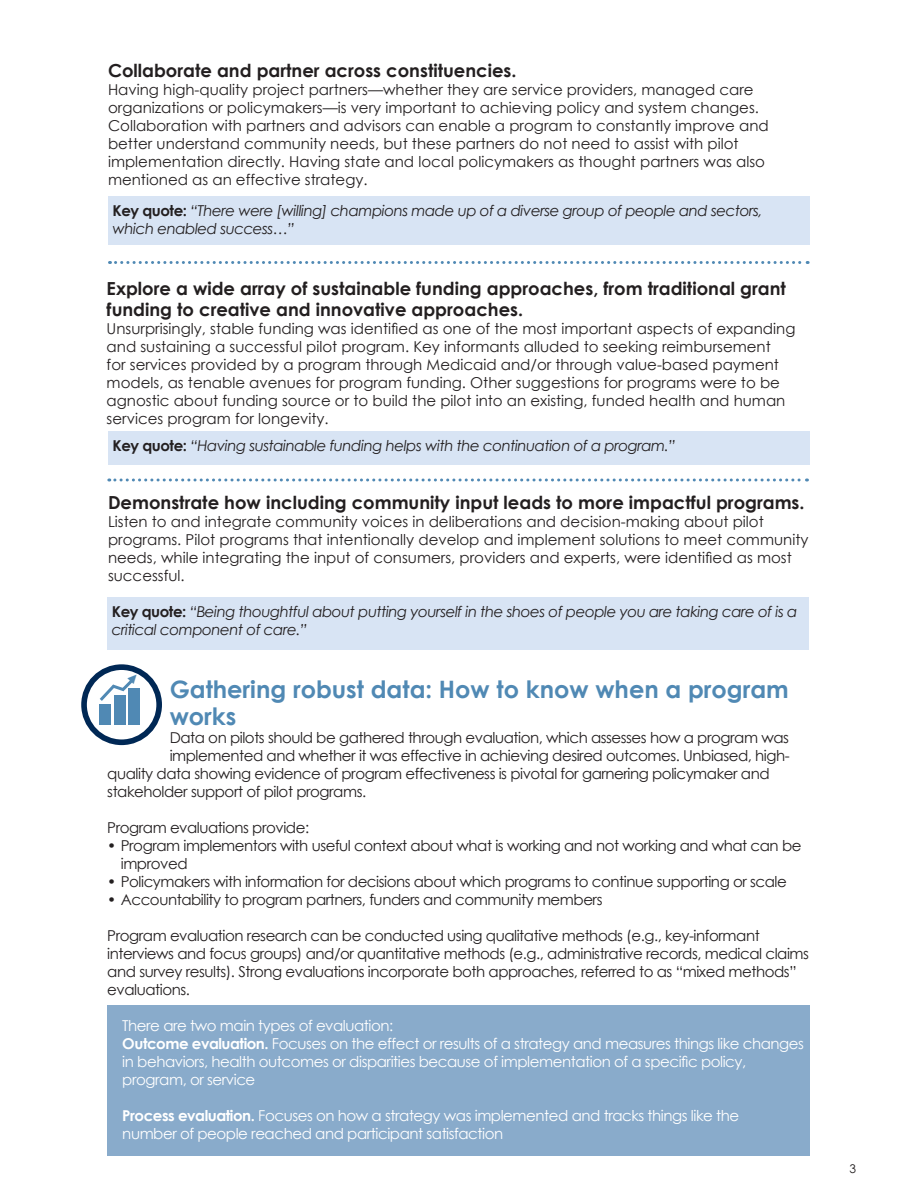
<style>
.page{position:relative;width:918px;height:1188px;background:#fff}
.page>*{position:absolute;margin:0;border:0;box-sizing:border-box;transform-origin:0 0}
.paragraph{font:700 24px/27px "Century Gothic";color:#5089b4}
.t1{font:700 18px/21.6px "Century Gothic";color:#231f20}
.paragraph-2{font:15px/18px "Century Gothic";color:#231f20}
.paragraph-3{font:15px/18px "Century Gothic";letter-spacing:-.03em;color:#231f20}
.paragraph-4{font:15px/18px "Century Gothic";letter-spacing:-.03em;color:#fff}
.t2{font:italic 15px/18px "Century Gothic";letter-spacing:-.03em;color:#231f20}
.t3{font:12px "Century Gothic Pro";color:#231f20}
.s1{font-weight:700;font-style:normal}
.s2{font-weight:700}
</style>
<div class="page">
<div style="left:107px;top:1005px;width:703px;height:151px;background:#89abcb"></div>
<svg style="left:84px;top:667px;width:75px;height:75px"></svg>
<div style="left:81px;top:664px;width:81px;height:81px;border:6px solid #002855;border-radius:50%"></div>
<div style="left:99px;top:704px;width:11px;height:21px;background:#5089b4"></div>
<div style="left:114px;top:695px;width:11px;height:30px;background:#5089b4"></div>
<div style="left:129px;top:688px;width:11px;height:37px;background:#5089b4"></div>
<div style="left:108px;top:196px;width:702px;height:49px;background:#d8e4f4"></div>
<svg style="left:110px;top:261px;width:698px;height:3px"></svg>
<div style="left:108px;top:431px;width:702px;height:33px;background:#d8e4f4"></div>
<svg style="left:109px;top:478px;width:698px;height:3px"></svg>
<div style="left:107px;top:597px;width:702px;height:53px;background:#d8e4f4"></div>
<svg style="left:97px;top:672px;width:43px;height:32px"></svg>
<p class="t1" style="left:108px;top:59px;width:410px">Collaborate and partner across constituencies.</p>
<p class="paragraph-2" style="left:108px;top:80px;width:662px">Having high-quality project partners—whether they are service providers, managed care organizations or policymakers—is very important to achieving policy and system changes.<br>Collaboration with partners and advisors can enable a program to constantly improve and better understand community needs, but these partners do not need to assist with pilot implementation directly. Having state and local policymakers as thought partners was also mentioned as an effective strategy.</p>
<p class="t2" style="left:112px;top:202px;width:652px"><span class="s1">Key quote:</span> “There were [willing] champions made up of a diverse group of people and sectors, which enabled success…”</p>
<p class="t1" style="left:107px;top:276px;width:681px">Explore a wide array of sustainable funding approaches, from traditional grant funding to creative and innovative approaches.</p>
<p class="paragraph-2" style="left:107px;top:320px;width:690px">Unsurprisingly, stable funding was identified as one of the most important aspects of expanding and sustaining a successful pilot program. Key informants alluded to seeking reimbursement<br>for services provided by a program through Medicaid and/or through value-based payment models, as tenable avenues for program funding. Other suggestions for programs were to be agnostic about funding source or to build the pilot into an existing, funded health and human services program for longevity.</p>
<p class="t2" style="left:112px;top:437px;width:565px"><span class="s1">Key quote:</span> “Having sustainable funding helps with the continuation of a program.”</p>
<p class="t1" style="left:108px;top:491px;width:698px">Demonstrate how including community input leads to more impactful programs.</p>
<p class="paragraph-2" style="left:108px;top:512px;width:702px">Listen to and integrate community voices in deliberations and decision-making about pilot programs. Pilot programs that intentionally develop and implement solutions to meet community needs, while integrating the input of consumers, providers and experts, were identified as most successful.</p>
<p class="t2" style="left:112px;top:603px;width:687px"><span class="s1">Key quote:</span> “Being thoughtful about putting yourself in the shoes of people you are taking care of is a critical component of care.”</p>
<p class="paragraph" style="left:170px;top:675px;width:621px">Gathering robust data: How to know when a program works</p>
<p class="paragraph-3" style="left:170px;top:729px;width:621px">Data on pilots should be gathered through evaluation, which assesses how a program was</p>
<p class="paragraph-3" style="left:170px;top:747px;width:622px">implemented and whether it was effective in achieving desired outcomes. Unbiased, high-</p>
<p class="paragraph-3" style="left:107px;top:765px;width:664px">quality data showing evidence of program effectiveness is pivotal for garnering policymaker and</p>
<p class="paragraph-3" style="left:107px;top:783px;width:260px">stakeholder support of pilot programs.</p>
<p class="paragraph-3" style="left:107px;top:819px;width:203px">Program evaluations provide:</p>
<p class="paragraph-3" style="left:121px;top:837px;width:682px;text-indent:-14px">• Program implementors with useful context about what is working and not working and what can be improved</p>
<p class="paragraph-3" style="left:107px;top:873px;width:681px">• Policymakers with information for decisions about which programs to continue supporting or scale</p>
<p class="paragraph-3" style="left:107px;top:891px;width:497px">• Accountability to program partners, funders and community members</p>
<p class="paragraph-3" style="left:107px;top:927px;width:703px">Program evaluation research can be conducted using qualitative methods (e.g., key-informant interviews and focus groups) and/or quantitative methods (e.g., administrative records, medical claims and survey results). Strong evaluations incorporate both approaches, referred to as “mixed methods” evaluations.</p>
<p class="paragraph-4" style="left:122px;top:1017px;width:683px">There are two main types of evaluation:<br><span class="s2">Outcome evaluation.</span> Focuses on the effect or results of a strategy and measures things like changes in behaviors, health outcomes or disparities because of implementation of a specific policy, program, or service</p>
<p class="paragraph-4" style="left:122px;top:1107px;width:618px"><span class="s2">Process evaluation.</span> Focuses on how a strategy was implemented and tracks things like the number of people reached and participant satisfaction</p>
<p class="t3" style="left:850px;top:1162px;width:8px">3</p>
</div>
